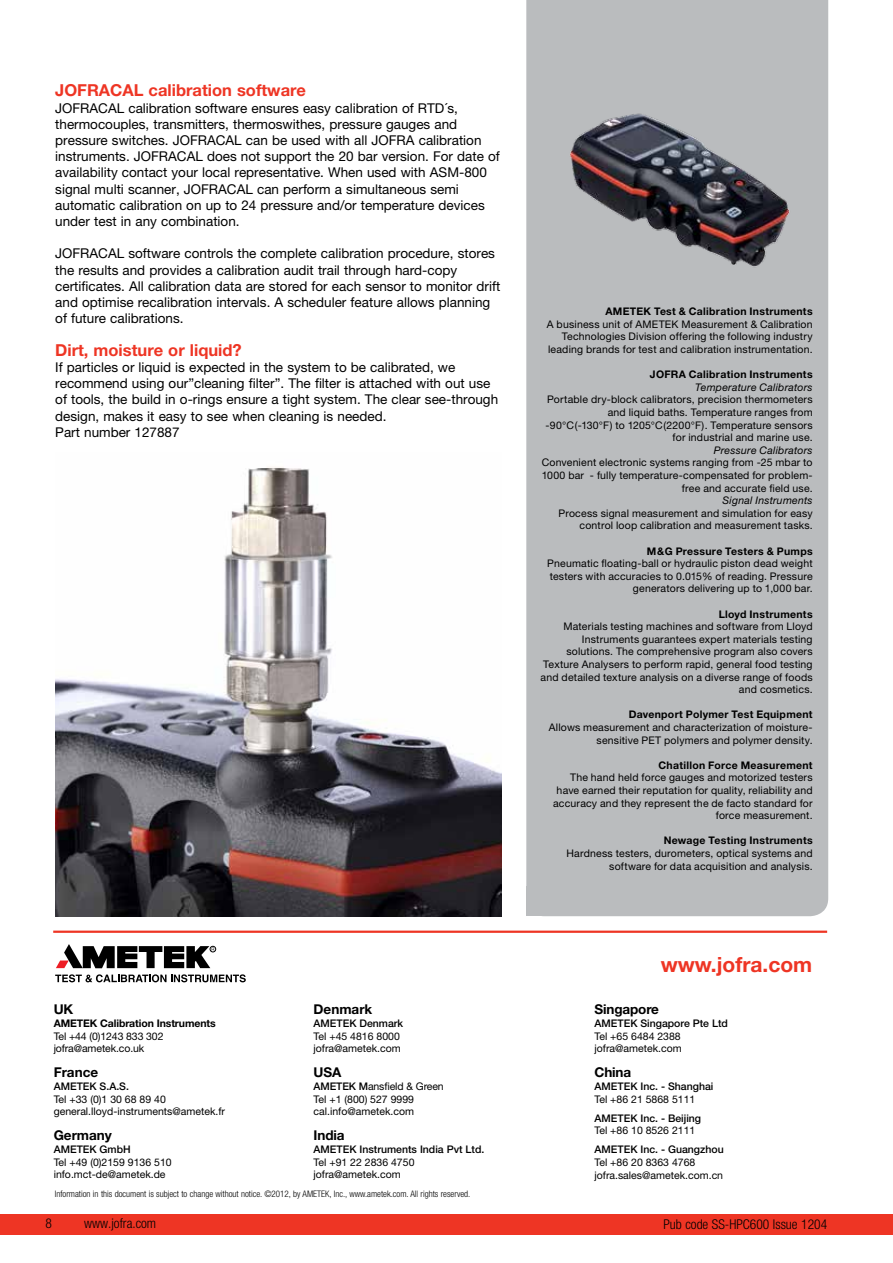
<style>
.page{position:relative;width:893px;height:1263px;background:#fff}
.page>*{position:absolute;margin:0;border:0;box-sizing:border-box;transform-origin:0 0}
.t1{font:700 21px "Helvetica Neue";color:#ee3524}
.t2{font:700 16.5px "Helvetica Neue";color:#ee3524}
.t3{font:13.5px/16.2px "Helvetica Neue";color:#000}
.t4{font:700 13.5px "Helvetica Neue";letter-spacing:-.01em;color:#000}
.t5{font:300 condensed 13.5px "Helvetica Neue";color:#000}
.t6{font:10.5px/12.6px "Helvetica Neue";letter-spacing:.015em;color:#000;text-align:right}
.t7{font:700 10.5px "Helvetica Neue";letter-spacing:.025em;color:#000}
.t8{font:500 10.5px "Helvetica Neue";color:#000}
.t9{font:italic 10.5px "Helvetica Neue";letter-spacing:.02em;color:#000}
.t10{font:10.5px/12.6px "Helvetica Neue";letter-spacing:-.01em;color:#000}
.t11{font:700 10.5px "Helvetica Neue";letter-spacing:-.01em;color:#000}
.t12{font:300 condensed 9px "Helvetica Neue";color:#000}
.s1{font-weight:500}
</style>
<div class="page">
<div style="left:526px;top:0;width:302px;height:916px;background:#babcbe"></div>
<div style="left:0;top:1213px;width:893px;height:21px;background:#ee3524"></div>
<hr style="left:53px;top:930px;width:774px;height:3px;background:#ee3524">
<svg style="left:55px;top:974px;width:191px;height:8px"></svg>
<svg style="left:56px;top:944px;width:160px;height:24px"></svg>
<div style="left:526px;top:886px;width:32px;height:30px;background:#babcbe"></div>
<img style="left:556px;top:97px;width:246px;height:183px">
<img style="left:55px;top:467px;width:447px;height:449px">
<h2 class="t2" style="left:55px;top:80px;width:252px">JOFRACAL calibration software</h2>
<p class="t3" style="left:55px;top:99px;width:446px">JOFRACAL calibration software ensures easy calibration of RTD´s, thermocouples, transmitters, thermoswithes, pressure gauges and pressure switches. JOFRACAL can be used with all JOFRA calibration instruments. JOFRACAL does not support the 20 bar version. For date of availability contact your local representative. When used with ASM-800 signal multi scanner, JOFRACAL can perform a simultaneous semi automatic calibration on up to 24 pressure and/or temperature devices under test in any combination.</p>
<p class="t3" style="left:55px;top:245px;width:446px">JOFRACAL software controls the complete calibration procedure, stores the results and provides a calibration audit trail through hard-copy certificates. All calibration data are stored for each sensor to monitor drift and optimise recalibration intervals. A scheduler feature allows planning of future calibrations.</p>
<h2 class="t2" style="left:55px;top:340px;width:188px">Dirt, moisture or liquid?</h2>
<p class="t3" style="left:55px;top:359px;width:444px">If particles or liquid is expected in the system to be calibrated, we recommend using our”cleaning filter”. The filter is attached with out use of tools, the build in o-rings ensure a tight system. The clear see-through design, makes it easy to see when cleaning is needed.<br>Part number 127887</p>
<p class="t4" style="left:54px;top:1001px;width:21px">UK</p>
<p class="t11" style="left:54px;top:1017px;width:163px">AMETEK Calibration Instruments</p>
<p class="t10" style="left:54px;top:1029px;width:111px">Tel +44 (0)1243 833 302 jofra@ametek.co.uk</p>
<p class="t4" style="left:54px;top:1064px;width:46px">France</p>
<p class="t8" style="left:54px;top:1080px;width:77px">AMETEK S.A.S.</p>
<p class="t6" style="left:54px;top:1092px;width:173px;text-align:left">Tel +33 (0)1 30 68 89 40 general.lloyd-instruments@ametek.fr</p>
<p class="t4" style="left:54px;top:1127px;width:60px">Germany</p>
<p class="t8" style="left:54px;top:1143px;width:79px">AMETEK GmbH</p>
<p class="t6" style="left:54px;top:1155px;width:119px;text-align:left">Tel +49 (0)2159 9136 510 info.mct-de@ametek.de</p>
<p class="t4" style="left:314px;top:1001px;width:60px">Denmark</p>
<p class="t8" style="left:314px;top:1017px;width:91px">AMETEK Denmark</p>
<p class="t6" style="left:314px;top:1029px;width:89px;text-align:left">Tel +45 4816 8000 jofra@ametek.com</p>
<p class="t4" style="left:314px;top:1064px;width:29px">USA</p>
<p class="t6" style="left:314px;top:1080px;width:132px;text-align:left"><span class="s1">AMETEK M</span>ansfield &amp; Green<br>Tel +1 (800) 527 9999 cal.info@ametek.com</p>
<p class="t4" style="left:314px;top:1127px;width:32px">India</p>
<p class="t8" style="left:314px;top:1143px;width:172px">AMETEK Instruments India Pvt Ltd.</p>
<p class="t6" style="left:314px;top:1155px;width:102px;text-align:left">Tel +91 22 2836 4750 jofra@ametek.com</p>
<p class="t12" style="left:55px;top:1189px;width:417px">Information in this document is subject to change without notice. ©2012, by AMETEK, Inc., www.ametek.com. All rights reserved.</p>
<p class="t5" style="left:45px;top:1216px;width:8px">8</p>
<p class="t5" style="left:84px;top:1216px;width:73px">www.jofra.com</p>
<p class="t7" style="left:605px;top:305px;width:209px">AMETEK Test &amp; Calibration Instruments</p>
<p class="t6" style="left:547px;top:318px;width:267px">A business unit of AMETEK Measurement &amp; Calibration<br>Technologies Division offering the following industry leading brands for test and calibration instrumentation.</p>
<p class="t7" style="left:650px;top:368px;width:164px">JOFRA Calibration Instruments</p>
<p class="t9" style="left:695px;top:381px;width:119px">Temperature Calibrators</p>
<p class="t6" style="left:546px;top:393px;width:269px">Portable dry-block calibrators, precision thermometers and liquid baths. Temperature ranges from -90°C(-130°F) to 1205°C(2200°F). Temperature sensors for industrial and marine use.</p>
<p class="t9" style="left:714px;top:444px;width:100px">Pressure Calibrators</p>
<p class="t6" style="left:542px;top:456px;width:272px">Convenient electronic systems ranging from -25 mbar to<br>1000 bar - fully temperature-compensated for problem&shy;free and accurate field use.</p>
<p class="t9" style="left:723px;top:494px;width:92px">Signal Instruments</p>
<p class="t6" style="left:558px;top:507px;width:256px">Process signal measurement and simulation for easy control loop calibration and measurement tasks.</p>
<p class="t7" style="left:647px;top:544px;width:167px">M&amp;G Pressure Testers &amp; Pumps</p>
<p class="t6" style="left:547px;top:557px;width:267px">Pneumatic floating-ball or hydraulic piston dead weight testers with accuracies to 0.015% of reading. Pressure generators delivering up to 1,000 bar.</p>
<p class="t7" style="left:719px;top:607px;width:95px">Lloyd Instruments</p>
<p class="t6" style="left:541px;top:620px;width:274px">Materials testing machines and software from Lloyd Instruments guarantees expert materials testing solutions. The comprehensive program also covers Texture Analysers to perform rapid, general food testing and detailed texture analysis on a diverse range of foods and cosmetics.</p>
<p class="t7" style="left:629px;top:708px;width:185px">Davenport Polymer Test Equipment</p>
<p class="t6" style="left:549px;top:721px;width:265px">Allows measurement and characterization of moisture&shy;sensitive PET polymers and polymer density.</p>
<p class="t7" style="left:658px;top:758px;width:156px">Chatillon Force Measurement</p>
<p class="t6" style="left:553px;top:771px;width:261px">The hand held force gauges and motorized testers have earned their reputation for quality, reliability and accuracy and they represent the de facto standard for force measurement.</p>
<p class="t7" style="left:664px;top:834px;width:150px">Newage Testing Instruments</p>
<p class="t6" style="left:566px;top:847px;width:248px">Hardness testers, durometers, optical systems and software for data acquisition and analysis.</p>
<h1 class="t1" style="left:661px;top:952px;width:153px">www.jofra.com</h1>
<p class="t4" style="left:594px;top:1001px;width:66px">Singapore</p>
<p class="t8" style="left:594px;top:1017px;width:135px">AMETEK Singapore Pte Ltd</p>
<p class="t6" style="left:594px;top:1029px;width:89px;text-align:left">Tel +65 6484 2388 jofra@ametek.com</p>
<p class="t4" style="left:594px;top:1064px;width:38px">China</p>
<p class="t8" style="left:594px;top:1080px;width:120px">AMETEK Inc. - Shanghai</p>
<p class="t6" style="left:594px;top:1092px;width:102px">Tel +86 21 5868 5111</p>
<p class="t8" style="left:594px;top:1112px;width:108px">AMETEK Inc. - Beijing</p>
<p class="t6" style="left:594px;top:1124px;width:102px">Tel +86 10 8526 2111</p>
<p class="t8" style="left:594px;top:1143px;width:131px">AMETEK Inc. - Guangzhou</p>
<p class="t6" style="left:594px;top:1156px;width:130px;text-align:left">Tel +86 20 8363 4768 jofra.sales@ametek.com.cn</p>
<p class="t5" style="left:663px;top:1217px;width:165px">Pub code SS-HPC600 Issue 1204</p>
</div>
